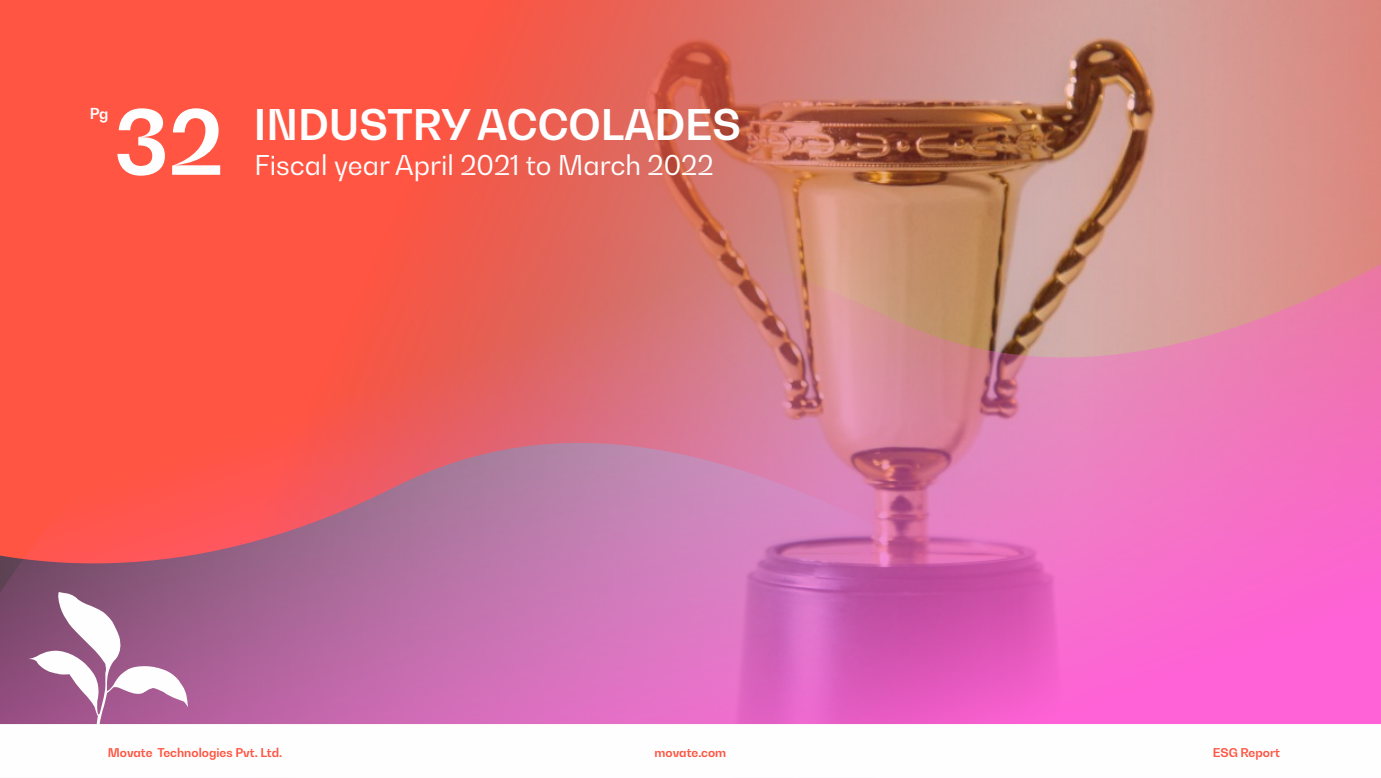
<style>
.page{position:relative;width:1381px;height:778px;background:#fff}
.page>*{position:absolute;margin:0;border:0;box-sizing:border-box;transform-origin:0 0}
.t1{font:700 88.5px "Bw Gradual";color:#fefefe}
.t2{font:700 41.85px "Bw Gradual";color:#fefefe}
.t3{font:27px "Bw Gradual";color:#fefefe}
.t4{font:700 15px "Bw Gradual";color:#fefefe}
.t5{font:700 12px "Bw Gradual";color:#ff5542}
</style>
<div class="page">
<img style="left:0;top:0;width:1380px;height:591px">
<svg style="left:0;top:591px;width:1380px;height:134px;background:#d36ab7"></svg>
<p class="t4" style="left:90px;top:108px;width:20px">Pg</p>
<h1 class="t1" style="left:114px;top:106px;width:111px">32</h1>
<h2 class="t2" style="left:254px;top:107px;width:488px">INDUSTRY ACCOLADES</h2>
<h3 class="t3" style="left:254px;top:154px;width:460px">Fiscal year April 2021 to March 2022</h3>
<p class="t5" style="left:108px;top:747px;width:176px">Movate Technologies Pvt. Ltd.</p>
<p class="t5" style="left:654px;top:747px;width:73px">movate.com</p>
<p class="t5" style="left:1212px;top:747px;width:69px">ESG Report</p>
</div>
